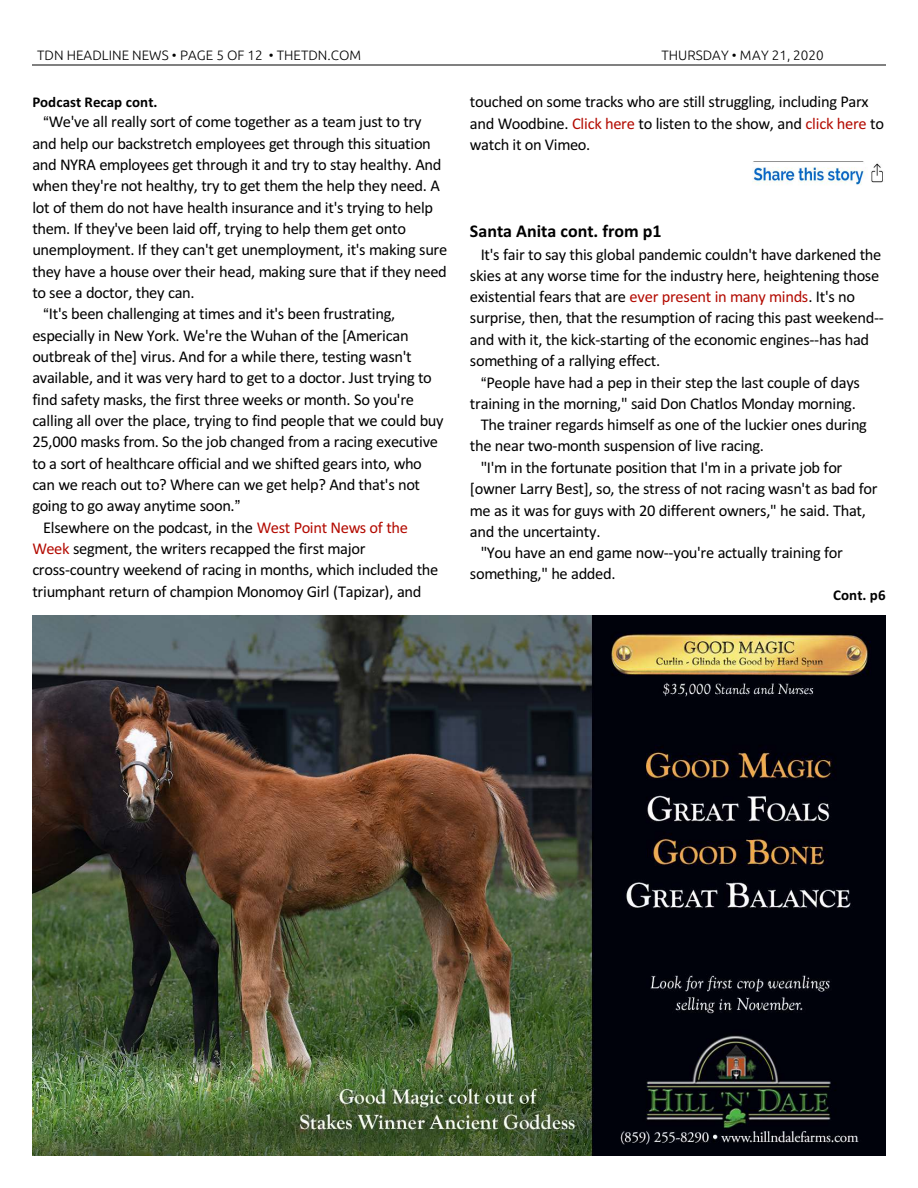
<style>
.page{position:relative;width:918px;height:1188px;background:#fff}
.page>*{position:absolute;margin:0;border:0;box-sizing:border-box;transform-origin:0 0}
.t1{font:700 18px "Calibri";color:#000}
.t2{font:16.5px/21.3px "Calibri";letter-spacing:-.02em;color:#000}
.t3{font:700 15px "Calibri";color:#000}
.t4{font:300 13.5px "Ubuntu";color:#000}
.s1{color:#b30a00}
</style>
<div class="page">
<hr style="left:32px;top:64px;width:853px;height:1px;background:#808080">
<img style="left:32px;top:615px;width:854px;height:541px">
<img style="left:752px;top:163px;width:131px;height:22px">
<p class="t4" style="left:37px;top:49px;width:325px">TDN HEADLINE NEWS • PAGE 5 OF 12 • THETDN.COM</p>
<p class="t4" style="left:662px;top:49px;width:164px">THURSDAY • MAY 21, 2020</p>
<p class="t3" style="left:32px;top:95px;width:127px">Podcast Recap cont.</p>
<p class="t2" style="left:49px;top:113px;width:374px">We've all really sort of come together as a team just to try</p>
<p class="t2" style="left:32px;top:134px;width:400px">and help our backstretch employees get through this situation</p>
<p class="t2" style="left:32px;top:155px;width:411px">and NYRA employees get through it and try to stay healthy. And</p>
<p class="t2" style="left:32px;top:177px;width:409px">when they're not healthy, try to get them the help they need. A</p>
<p class="t2" style="left:32px;top:198px;width:402px">lot of them do not have health insurance and it's trying to help</p>
<p class="t2" style="left:32px;top:219px;width:375px">them. If they've been laid off, trying to help them get onto</p>
<p class="t2" style="left:32px;top:241px;width:416px">unemployment. If they can't get unemployment, it's making sure</p>
<p class="t2" style="left:32px;top:262px;width:416px">they have a house over their head, making sure that if they need</p>
<p class="t2" style="left:32px;top:283px;width:164px">to see a doctor, they can.</p>
<p class="t2" style="left:49px;top:305px;width:348px">It's been challenging at times and it's been frustrating,</p>
<p class="t2" style="left:32px;top:326px;width:378px">especially in New York. We're the Wuhan of the [American</p>
<p class="t2" style="left:32px;top:347px;width:381px">outbreak of the] virus. And for a while there, testing wasn't</p>
<p class="t2" style="left:32px;top:369px;width:401px">available, and it was very hard to get to a doctor. Just trying to</p>
<p class="t2" style="left:32px;top:390px;width:383px">find safety masks, the first three weeks or month. So you're</p>
<p class="t2" style="left:32px;top:411px;width:413px">calling all over the place, trying to find people that we could buy</p>
<p class="t2" style="left:32px;top:433px;width:407px">25,000 masks from. So the job changed from a racing executive</p>
<p class="t2" style="left:32px;top:454px;width:391px">to a sort of healthcare official and we shifted gears into, who</p>
<p class="t2" style="left:32px;top:475px;width:389px">can we reach out to? Where can we get help? And that's not</p>
<p class="t2" style="left:32px;top:497px;width:204px">going to go away anytime soon.</p>
<p class="t2" style="left:43px;top:518px;width:366px">Elsewhere on the podcast, in the <span class="s1">West Point News of the</span></p>
<p class="t2" style="left:32px;top:539px;width:335px"><span class="s1">Week</span> segment, the writers recapped the first major</p>
<p class="t2" style="left:32px;top:561px;width:408px">cross-country weekend of racing in months, which included the</p>
<p class="t2" style="left:32px;top:582px;width:391px">triumphant return of champion Monomoy Girl (Tapizar), and</p>
<p class="t2" style="left:470px;top:93px;width:416px">touched on some tracks who are still struggling, including Parx and Woodbine. <span class="s1">Click here</span> to listen to the show, and <span class="s1">click here</span> to watch it on Vimeo.</p>
<p class="t1" style="left:470px;top:224px;width:193px">Santa Anita cont. from p1</p>
<p class="t2" style="left:470px;top:245px;width:415px;text-indent:11px">It's fair to say this global pandemic couldn't have darkened the skies at any worse time for the industry here, heightening those existential fears that are <span class="s1">ever present in many minds</span>. It's no surprise, then, that the resumption of racing this past weekend-- and with it, the kick-starting of the economic engines--has had something of a rallying effect.</p>
<p class="t2" style="left:486px;top:373px;width:375px">People have had a pep in their step the last couple of days</p>
<p class="t2" style="left:470px;top:394px;width:387px">training in the morning," said Don Chatlos Monday morning.</p>
<p class="t2" style="left:481px;top:415px;width:388px">The trainer regards himself as one of the luckier ones during</p>
<p class="t2" style="left:470px;top:437px;width:296px">the near two-month suspension of live racing.</p>
<p class="t2" style="left:481px;top:458px;width:363px">"I'm in the fortunate position that I'm in a private job for</p>
<p class="t2" style="left:470px;top:479px;width:409px">[owner Larry Best], so, the stress of not racing wasn't as bad for</p>
<p class="t2" style="left:470px;top:501px;width:397px">me as it was for guys with 20 different owners," he said. That,</p>
<p class="t2" style="left:470px;top:522px;width:132px">and the uncertainty.</p>
<p class="t2" style="left:481px;top:543px;width:364px">"You have an end game now--you're actually training for</p>
<p class="t2" style="left:470px;top:565px;width:147px">something," he added.</p>
<p class="t3" style="left:833px;top:589px;width:54px">Cont. p6</p>
</div>
